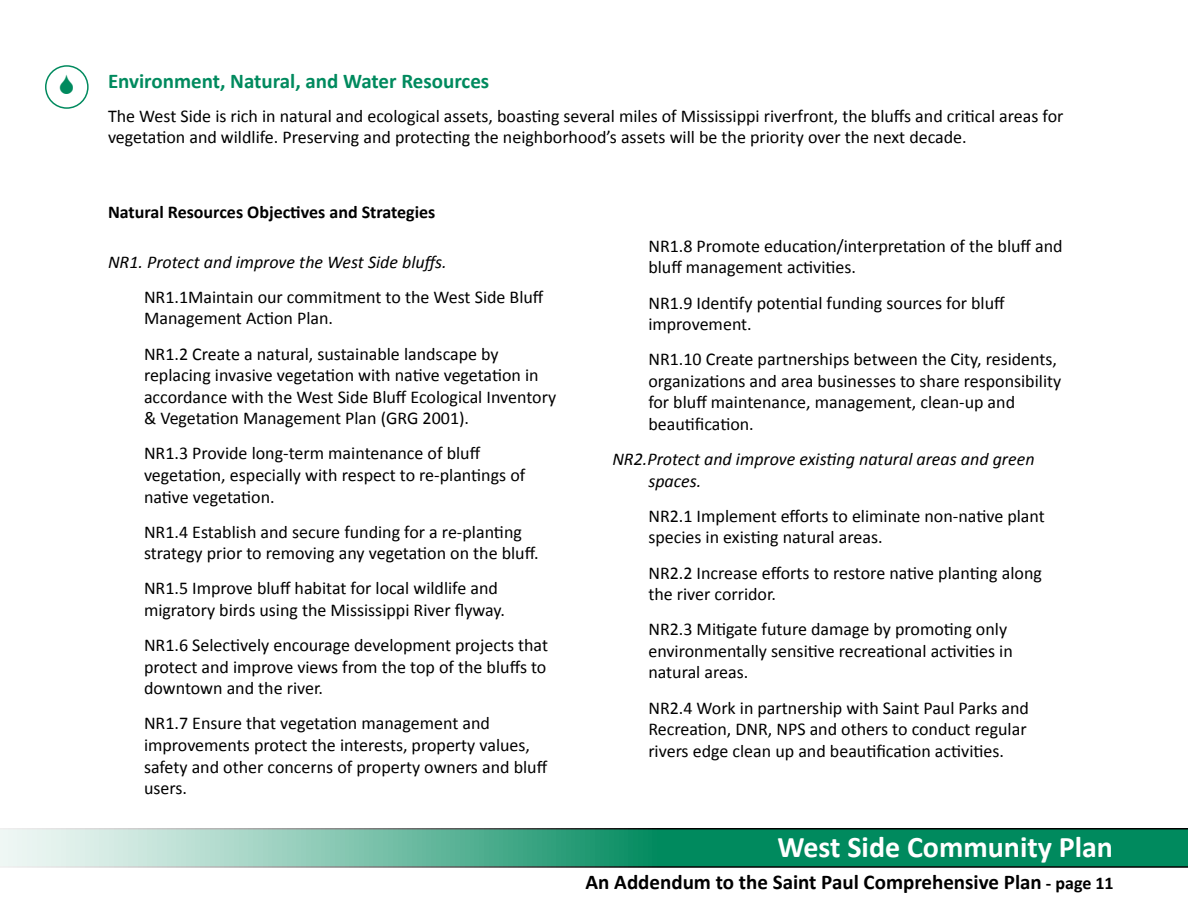
<style>
.page{position:relative;width:1188px;height:918px;background:#fff}
.page>*{position:absolute;margin:0;border:0;box-sizing:border-box;transform-origin:0 0}
.t1{font:700 30px "Calibri";color:#fff}
.t2{font:700 21px "Calibri";color:#000}
.t3{font:700 21px "Calibri";color:#008a5e}
.t4{font:18px/21.6px "Calibri";color:#000}
.t5{font:italic 18px/21.6px "Calibri";color:#000}
.t6{font:700 18px "Calibri";color:#000}
.s1{font-size:18px}
</style>
<div class="page">
<svg style="left:0;top:828px;width:1188px;height:40px;background:#4ba588"></svg>
<div style="left:45px;top:65px;width:44px;height:44px;border:2px solid #008a5e;border-radius:50%"></div>
<p class="t3" style="left:108px;top:68px;width:383px">Environment, Natural, and Water Resources</p>
<p class="t4" style="left:108px;top:105px;width:957px">The West Side is rich in natural and ecological assets, boasting several miles of Mississippi riverfront, the bluffs and critical areas for vegetation and wildlife. Preserving and protecting the neighborhood’s assets will be the priority over the next decade.</p>
<p class="t6" style="left:108px;top:201px;width:329px">Natural Resources Objectives and Strategies</p>
<p class="t5" style="left:108px;top:250px;width:340px">NR1. Protect and improve the West Side bluffs.</p>
<p class="t4" style="left:144px;top:286px;width:401px">NR1.1Maintain our commitment to the West Side Bluff<br>Management Action Plan.</p>
<p class="t4" style="left:144px;top:343px;width:414px">NR1.2 Create a natural, sustainable landscape by replacing invasive vegetation with native vegetation in accordance with the West Side Bluff Ecological Inventory &amp; Vegetation Management Plan (GRG 2001).</p>
<p class="t4" style="left:144px;top:443px;width:383px">NR1.3 Provide long-term maintenance of bluff vegetation, especially with respect to re-plantings of native vegetation.</p>
<p class="t4" style="left:144px;top:521px;width:396px">NR1.4 Establish and secure funding for a re-planting strategy prior to removing any vegetation on the bluff.</p>
<p class="t4" style="left:144px;top:578px;width:363px">NR1.5 Improve bluff habitat for local wildlife and migratory birds using the Mississippi River flyway.</p>
<p class="t4" style="left:144px;top:634px;width:406px;text-align:justify">NR1.6 Selectively encourage development projects that protect and improve views from the top of the bluffs to downtown and the river.</p>
<p class="t4" style="left:144px;top:713px;width:405px">NR1.7 Ensure that vegetation management and improvements protect the interests, property values, safety and other concerns of property owners and bluff users.</p>
<p class="t4" style="left:648px;top:235px;width:416px">NR1.8 Promote education/interpretation of the bluff and bluff management activities.</p>
<p class="t4" style="left:648px;top:292px;width:358px">NR1.9 Identify potential funding sources for bluff improvement.</p>
<p class="t4" style="left:648px;top:349px;width:414px">NR1.10 Create partnerships between the City, residents, organizations and area businesses to share responsibility for bluff maintenance, management, clean-up and beautification.</p>
<p class="t5" style="left:648px;top:448px;width:388px;text-indent:-36px">NR2.Protect and improve existing natural areas and green spaces.</p>
<p class="t4" style="left:648px;top:505px;width:398px">NR2.1 Implement efforts to eliminate non-native plant species in existing natural areas.</p>
<p class="t4" style="left:648px;top:562px;width:395px">NR2.2 Increase efforts to restore native planting along the river corridor.</p>
<p class="t4" style="left:648px;top:619px;width:366px">NR2.3 Mitigate future damage by promoting only environmentally sensitive recreational activities in natural areas.</p>
<p class="t4" style="left:648px;top:697px;width:382px">NR2.4 Work in partnership with Saint Paul Parks and<br>Recreation, DNR, NPS and others to conduct regular rivers edge clean up and beautification activities.</p>
<h1 class="t1" style="left:777px;top:828px;width:337px">West Side Community Plan</h1>
<p class="t2" style="left:586px;top:868px;width:530px">An Addendum to the Saint Paul Comprehensive Plan <span class="s1">- page 11</span></p>
</div>
